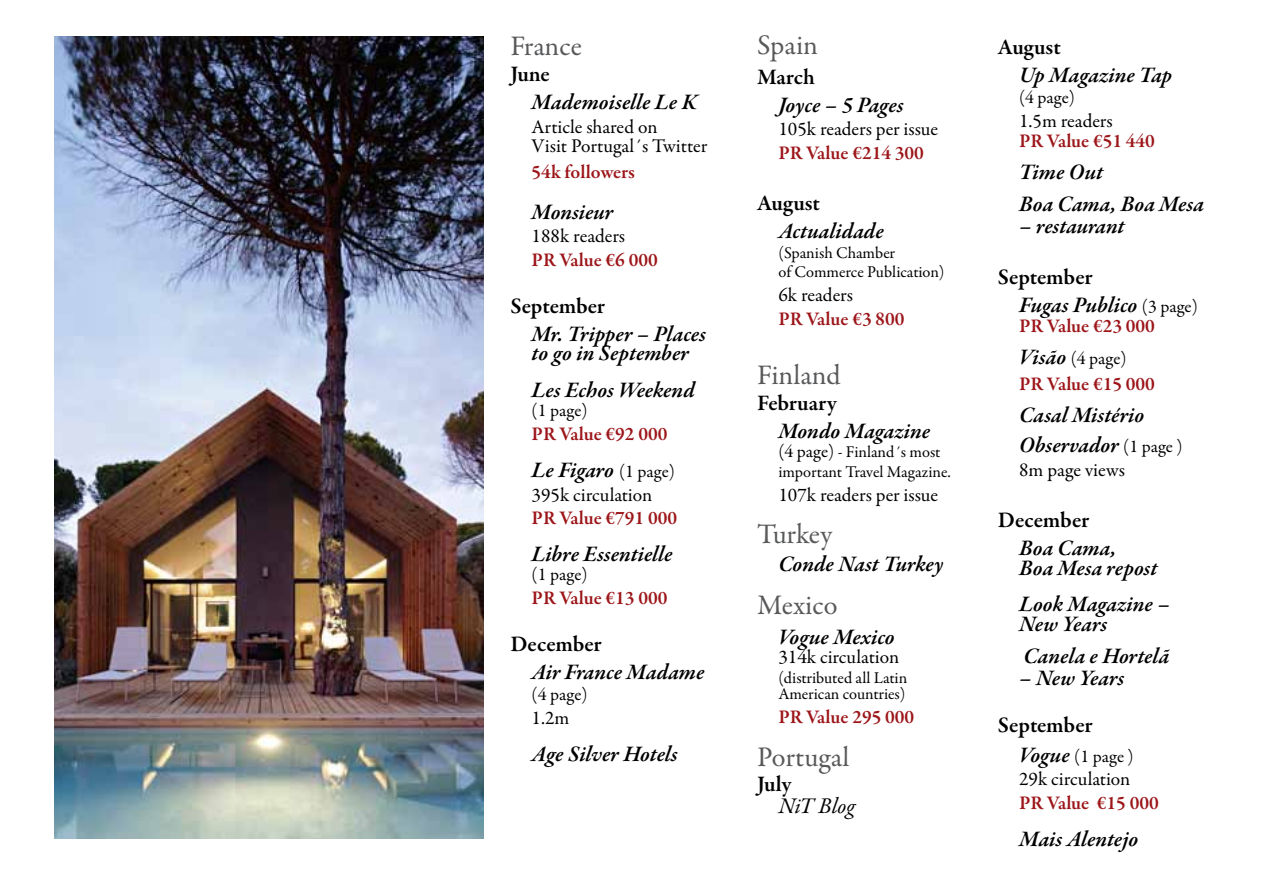
<style>
.page{position:relative;width:1263px;height:893px;background:#fff}
.page>*{position:absolute;margin:0;border:0;box-sizing:border-box;transform-origin:0 0}
.t1{font:28.5px "Garamond Premr Pro";letter-spacing:-.005em;color:#58595b}
.t2{font:italic 600 22.5px/19.5px "Garamond Premr Pro";color:#000}
.t3{font:600 22.5px "Garamond Premr Pro";letter-spacing:-.01em;color:#000}
.t4{font:italic 22.5px "Garamond Premr Pro";color:#000}
.t5{font:19.5px/19.5px "Garamond Premr Pro";color:#000}
.t6{font:600 19.5px "Garamond Premr Pro";color:#9c1519}
.t7{font:18px "Garamond Premr Pro";letter-spacing:.01em;color:#000}
.t8{font:16.5px/19.5px "Garamond Premr Pro";letter-spacing:-.005em;color:#000}
.s1{font-weight:400;font-style:normal;font-size:18px}
.s2{font-size:18px}
.s3{font-style:normal}
.s4{font-weight:600;font-style:italic;font-size:22.5px}
</style>
<div class="page">
<img style="left:55px;top:36px;width:428px;height:803px">
<p class="t1" style="left:510px;top:29px;width:73px">France</p>
<p class="t3" style="left:510px;top:60px;width:41px">June</p>
<p class="t2" style="left:532px;top:93px;width:167px">Mademoiselle Le K</p>
<p class="t5" style="left:532px;top:117px;width:177px">Article shared on<br>Visit Portugal´s Twitter</p>
<p class="t6" style="left:532px;top:160px;width:105px">54k followers</p>
<p class="t2" style="left:532px;top:203px;width:83px">Monsieur</p>
<p class="t5" style="left:532px;top:227px;width:95px">188k readers</p>
<p class="t6" style="left:532px;top:248px;width:128px">PR Value €6 000</p>
<p class="t3" style="left:510px;top:292px;width:96px">September</p>
<p class="t2" style="left:532px;top:325px;width:176px">Mr. Tripper – Places to go in September</p>
<p class="t2" style="left:532px;top:381px;width:165px">Les Echos Weekend</p>
<p class="t7" style="left:532px;top:400px;width:57px">(1 page)</p>
<p class="t6" style="left:532px;top:422px;width:137px">PR Value €92 000</p>
<p class="t2" style="left:532px;top:461px;width:145px">Le Figaro <span class="s1">(1 page)</span></p>
<p class="t5" style="left:532px;top:485px;width:122px">395k circulation</p>
<p class="t6" style="left:532px;top:506px;width:147px">PR Value €791 000</p>
<p class="t2" style="left:532px;top:545px;width:142px">Libre Essentielle</p>
<p class="t7" style="left:532px;top:564px;width:57px">(1 page)</p>
<p class="t6" style="left:532px;top:586px;width:137px">PR Value €13 000</p>
<p class="t3" style="left:510px;top:630px;width:93px">December</p>
<p class="t2" style="left:532px;top:663px;width:174px">Air France Madame</p>
<p class="t7" style="left:532px;top:684px;width:57px">(4 page)</p>
<p class="t5" style="left:532px;top:709px;width:39px">1.2m</p>
<p class="t2" style="left:532px;top:745px;width:148px">Age Silver Hotels</p>
<p class="t1" style="left:757px;top:28px;width:62px">Spain</p>
<p class="t3" style="left:757px;top:63px;width:59px">March</p>
<p class="t2" style="left:778px;top:96px;width:127px">Joyce – 5 Pages</p>
<p class="t5" style="left:778px;top:120px;width:161px">105k readers per issue</p>
<p class="t6" style="left:778px;top:141px;width:147px">PR Value €214 300</p>
<p class="t3" style="left:757px;top:190px;width:64px">August</p>
<p class="t2" style="left:778px;top:223px;width:107px">Actualidade</p>
<p class="t8" style="left:778px;top:243px;width:168px">(Spanish Chamber<br>of Commerce Publication)</p>
<p class="t5" style="left:778px;top:286px;width:76px">6k readers</p>
<p class="t6" style="left:778px;top:307px;width:128px">PR Value €3 800</p>
<p class="t1" style="left:757px;top:358px;width:85px">Finland</p>
<p class="t3" style="left:757px;top:389px;width:81px">February</p>
<p class="t2" style="left:778px;top:422px;width:153px">Mondo Magazine</p>
<p class="t8" style="left:778px;top:443px;width:174px"><span class="s2">(4 page)</span> - Finland´s most important Travel Magazine.</p>
<p class="t5" style="left:778px;top:485px;width:161px">107k readers per issue</p>
<p class="t1" style="left:757px;top:517px;width:77px">Turkey</p>
<p class="t2" style="left:778px;top:556px;width:166px">Conde Nast Turkey</p>
<p class="t1" style="left:757px;top:588px;width:82px">Mexico</p>
<p class="t2" style="left:778px;top:628px;width:118px">Vogue Mexico</p>
<p class="t5" style="left:778px;top:648px;width:122px">314k circulation</p>
<p class="t8" style="left:778px;top:670px;width:130px;line-height:16.5px">(distributed all Latin<br>American countries)</p>
<p class="t6" style="left:778px;top:705px;width:137px">PR Value 295 000</p>
<p class="t1" style="left:757px;top:739px;width:94px">Portugal</p>
<p class="t3" style="left:757px;top:770px;width:36px">July</p>
<p class="t4" style="left:778px;top:791px;width:78px">NiT Blog</p>
<p class="t3" style="left:998px;top:33px;width:64px">August</p>
<p class="t2" style="left:1019px;top:66px;width:155px">Up Magazine Tap</p>
<p class="t7" style="left:1019px;top:87px;width:57px">(4 page)</p>
<p class="t5" style="left:1019px;top:112px;width:95px">1.5m readers</p>
<p class="t6" style="left:1019px;top:129px;width:137px">PR Value €51 440</p>
<p class="t2" style="left:1019px;top:157px;width:186px;line-height:32.2px">Time Out<br>Boa Cama, Boa Mesa</p>
<p class="t2" style="left:1019px;top:217px;width:107px">– restaurant</p>
<p class="t2" style="left:1019px;top:264px;width:180px;line-height:28px;text-indent:-21px"><span class="s3">September<br></span>Fugas Publico <span class="s1">(3 page)</span></p>
<p class="t6" style="left:1019px;top:314px;width:137px">PR Value €23 000</p>
<p class="t7" style="left:1019px;top:347px;width:109px"><span class="s4">Visão</span> (4 page)</p>
<p class="t6" style="left:1019px;top:372px;width:137px">PR Value €15 000</p>
<p class="t2" style="left:1019px;top:401px;width:165px;line-height:30.2px">Casal Mistério<br>Observador <span class="s1">(1 page )</span></p>
<p class="t5" style="left:1019px;top:460px;width:107px">8m page views</p>
<p class="t3" style="left:998px;top:506px;width:93px">December</p>
<p class="t2" style="left:1019px;top:539px;width:140px">Boa Cama,<br>Boa Mesa repost</p>
<p class="t2" style="left:1019px;top:596px;width:152px">Look Magazine –<br>New Years</p>
<p class="t2" style="left:1023px;top:647px;width:147px">Canela e Hortelã</p>
<p class="t2" style="left:1019px;top:669px;width:107px">– New Years</p>
<p class="t3" style="left:998px;top:711px;width:96px">September</p>
<p class="t7" style="left:1019px;top:745px;width:116px"><span class="s4">Vogue</span> (1 page )</p>
<p class="t5" style="left:1019px;top:770px;width:113px">29k circulation</p>
<p class="t6" style="left:1019px;top:791px;width:141px">PR Value €15 000</p>
<p class="t2" style="left:1019px;top:830px;width:121px">Mais Alentejo</p>
</div>
